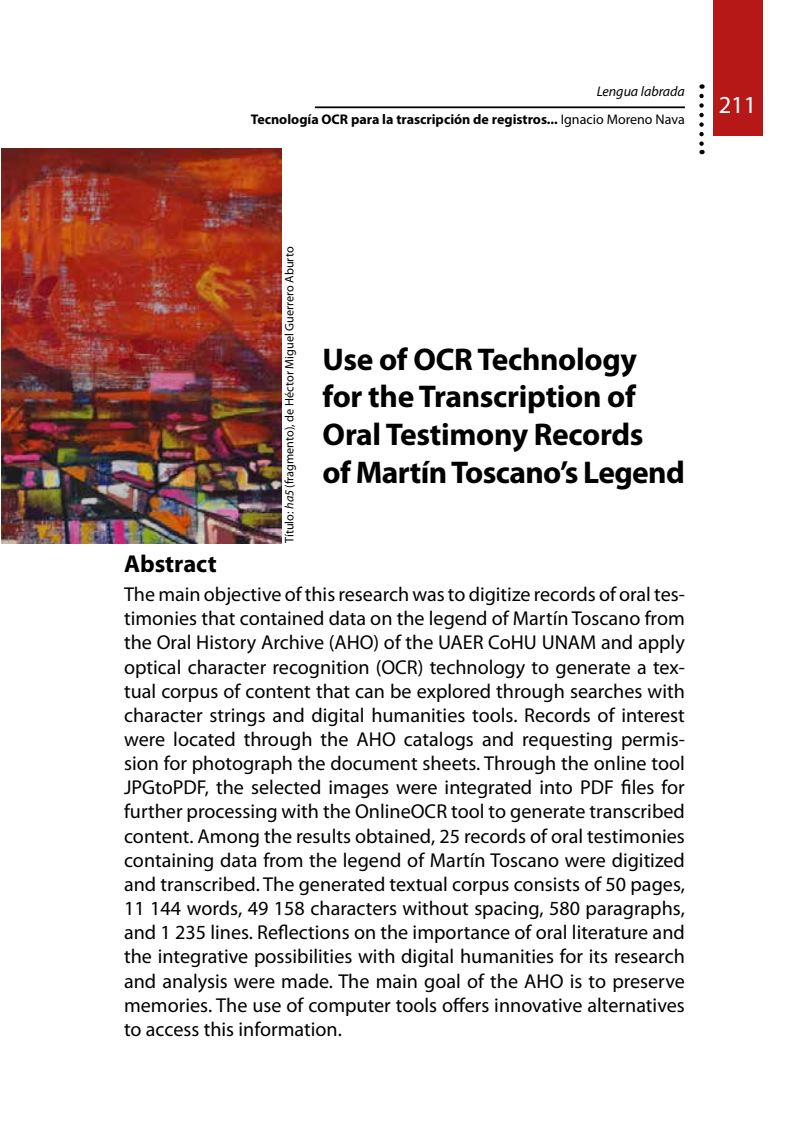
<style>
.page{position:relative;width:809px;height:1146px;background:#fff}
.page>*{position:absolute;margin:0;border:0;box-sizing:border-box;transform-origin:0 0}
.t1{font:700 31.5px/37.8px "Myriad Pro";letter-spacing:-.01em;color:#000}
.t2{font:700 24.5px "Myriad Pro";color:#000}
.t3{font:24.5px "Myriad Pro";color:#fff}
.t4{font:20.12px/24.2px "Myriad Pro";color:#000;text-align:justify}
.t5{font:700 14px/28px "Myriad Pro";color:#000;text-align:right}
.t6{font:12.25px "Myriad Pro";color:#000}
.s1{font-weight:400;font-style:italic}
.s2{font-weight:400}
.s3{font-style:italic}
</style>
<div class="page">
<hr style="left:315px;top:106px;width:370px;height:2px;background:#000">
<div style="left:713px;top:0;width:50px;height:135px;background:#b51817"></div>
<svg style="left:699px;top:96px;width:4px;height:58px"></svg>
<img style="left:1px;top:149px;width:281px;height:394px">
<p class="t5" style="left:251px;top:77px;width:435px"><span class="s1">Lengua labrada<br></span>Tecnología OCR para la trascripción de registros... <span class="s2">Ignacio Moreno Nava</span></p>
<p class="t3" style="left:718px;top:89px;width:39px">211</p>
<p class="t6" style="left:282px;top:543px;width:298px;rotate:-90deg">Título: <span class="s3">ha5</span> (fragmento), de Héctor Miguel Guerrero Aburto</p>
<h1 class="t1" style="left:322px;top:339px;width:364px">Use of OCR Technology for the Transcription of<br>Oral Testimony Records<br>of Martín Toscano’s Legend</h1>
<p class="t2" style="left:124px;top:548px;width:94px">Abstract</p>
<p class="t4" style="left:124px;top:582px;width:562px">The main objective of this research was to digitize records of oral tes&shy;timonies that contained data on the legend of Martín Toscano from the Oral History Archive (AHO) of the UAER CoHU UNAM and apply optical character recognition (OCR) technology to generate a tex&shy;tual corpus of content that can be explored through searches with character strings and digital humanities tools. Records of interest were located through the AHO catalogs and requesting permis&shy;sion for photograph the document sheets. Through the online tool JPGtoPDF, the selected images were integrated into PDF files for further processing with the OnlineOCR tool to generate transcribed content. Among the results obtained, 25 records of oral testimonies containing data from the legend of Martín Toscano were digitized and transcribed. The generated textual corpus consists of 50 pages, 11 144 words, 49 158 characters without spacing, 580 paragraphs, and 1 235 lines. Reflections on the importance of oral literature and the integrative possibilities with digital humanities for its research and analysis were made. The main goal of the AHO is to preserve memories. The use of computer tools offers innovative alternatives to access this information.</p>
</div>
